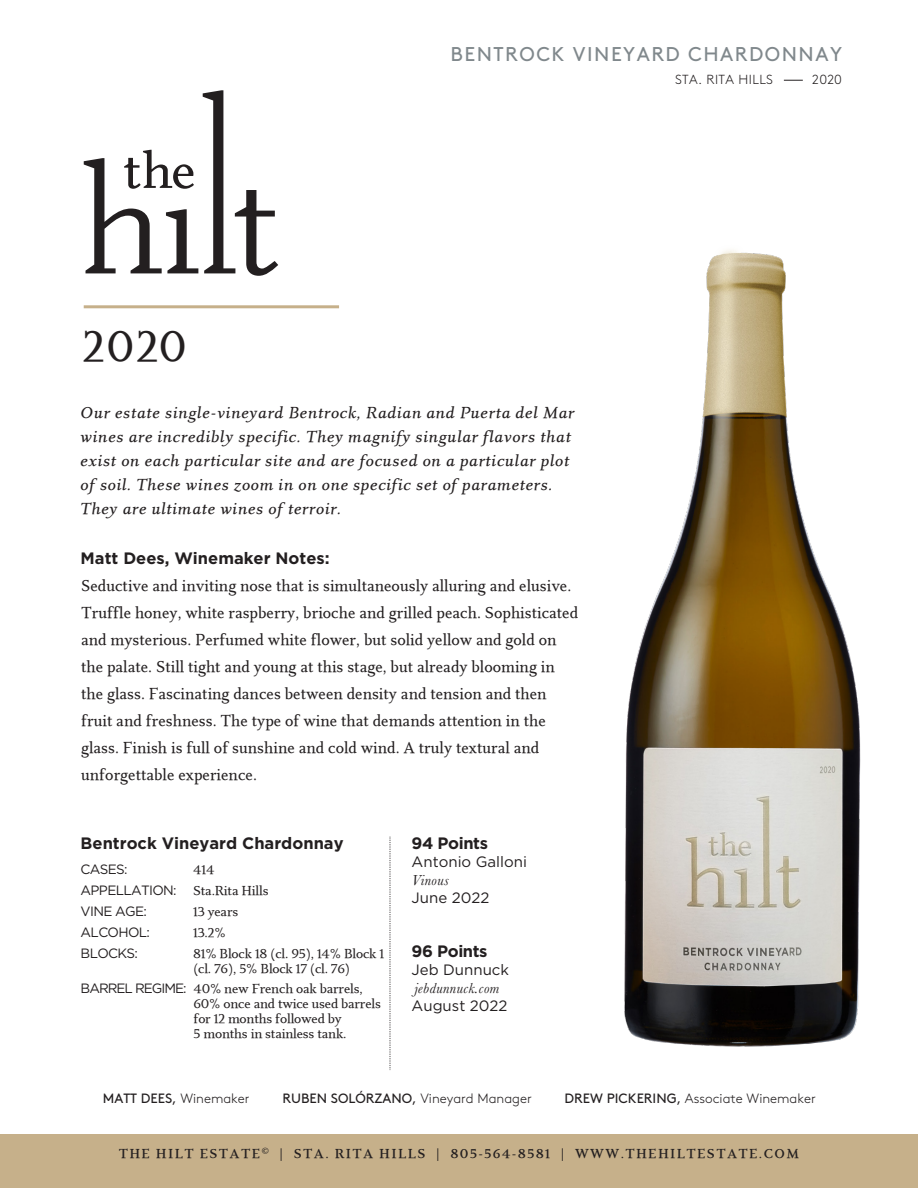
<style>
.page{position:relative;width:918px;height:1188px;background:#fff}
.page>*{position:absolute;margin:0;border:0;box-sizing:border-box;transform-origin:0 0}
.t1{font:45px "Eplica Medium TT";color:#231f20}
.t2{font:19.95px "Brown Std";letter-spacing:.075em;color:#80888c}
.t3{font:16.5px/27px "Eplica Medium TT";color:#231f20;scale:.96 1}
.t4{font:16.5px/24px "Eplica Medium Italic TT";letter-spacing:.025em;color:#231f20}
.t5{font:700 16.5px "Gotham";color:#231f20}
.t6{font:700 16.5px "Gotham";letter-spacing:-.025em;color:#231f20}
.t7{font:15px "Gotham";color:#231f20}
.t8{font:italic 15px "Baskerville";letter-spacing:.025em;color:#231f20}
.t9{font:13.5px/15px "Eplica Medium TT";letter-spacing:-.015em;color:#231f20}
.t10{font:13.5px "Eplica Bold TT";letter-spacing:.1em;color:#231f20}
.t11{font:13.5px "Brown Std";color:#231f20}
.t12{font:300 13.5px "Brown Std";color:#231f20}
.t13{font:13.5px "Gotham";letter-spacing:-.05em;color:#231f20}
.t14{font:13.5px "Gotham";letter-spacing:-.075em;color:#231f20}
.t15{font:300 13.2px "Brown Std";letter-spacing:.03em;color:#231f20}
.s1{font-family:"Gotham"}
.s2{font-weight:300}
.s3{font-weight:400}
</style>
<div class="page">
<div style="left:1px;top:1134px;width:917px;height:54px;background:#c6b08a"></div>
<svg style="left:784px;top:80px;width:19px;height:1px"></svg>
<hr style="left:84px;top:305px;width:255px;height:3px;background:#c6b08a">
<svg style="left:84px;top:90px;width:194px;height:186px"></svg>
<svg style="left:390px;top:837px;width:1px;height:233px"></svg>
<img style="left:624px;top:250px;width:237px;height:797px">
<h1 class="t1" style="left:82px;top:321px;width:106px">2020</h1>
<p class="t2" style="left:451px;top:43px;width:393px">BENTROCK VINEYARD CHARDONNAY</p>
<p class="t15" style="left:675px;top:72px;width:99px">STA. RITA HILLS</p>
<p class="t15" style="left:812px;top:72px;width:32px">2020</p>
<p class="t4" style="left:81px;top:401px;width:496px">Our estate single-vineyard Bentrock, Radian and Puerta del Mar wines are incredibly specific. They magnify singular flavors that exist on each particular site and are focused on a particular plot of soil. These wines zoom in on one specific set of parameters.<br>They are ultimate wines of terroir.</p>
<p class="t5" style="left:81px;top:549px;width:251px">Matt Dees, Winemaker Notes:</p>
<p class="t3" style="left:81px;top:573px;width:519px">Seductive and inviting nose that is simultaneously alluring and elusive.<br>Truffle honey, white raspberry, brioche and grilled peach. Sophisticated and mysterious. Perfumed white flower, but solid yellow and gold on the palate. Still tight and young at this stage, but already blooming in the glass. Fascinating dances between density and tension and then fruit and freshness. The type of wine that demands attention in the glass. Finish is full of sunshine and cold wind. A truly textural and unforgettable experience.</p>
<p class="t5" style="left:81px;top:833px;width:264px">Bentrock Vineyard Chardonnay</p>
<p class="t13" style="left:81px;top:862px;width:49px">CASES:</p>
<p class="t9" style="left:81px;top:860px;width:190px;line-height:21px;text-indent:113px">414<br><span class="s1">APPELLATION:</span> Sta.Rita Hills</p>
<p class="t13" style="left:81px;top:904px;width:68px">VINE AGE:</p>
<p class="t9" style="left:193px;top:905px;width:47px">13 years</p>
<p class="t13" style="left:81px;top:925px;width:71px">ALCOHOL:</p>
<p class="t9" style="left:193px;top:926px;width:34px">13.2%</p>
<p class="t13" style="left:81px;top:946px;width:59px">BLOCKS:</p>
<p class="t14" style="left:81px;top:981px;width:107px">BARREL REGIME:</p>
<p class="t9" style="left:193px;top:947px;width:193px">81% Block 18 (cl. 95), 14% Block 1 (cl. 76), 5% Block 17 (cl. 76)</p>
<p class="t9" style="left:193px;top:981px;width:189px">40% new French oak barrels,<br>60% once and twice used barrels for 12 months followed by<br>5 months in stainless tank.</p>
<p class="t6" style="left:412px;top:833px;width:78px">94 Points</p>
<p class="t7" style="left:412px;top:853px;width:117px">Antonio Galloni</p>
<p class="t8" style="left:412px;top:870px;width:39px">Vinous</p>
<p class="t7" style="left:412px;top:889px;width:79px">June 2022</p>
<p class="t6" style="left:412px;top:941px;width:77px">96 Points</p>
<p class="t7" style="left:412px;top:961px;width:99px">Jeb Dunnuck</p>
<p class="t8" style="left:415px;top:978px;width:86px">jebdunnuck.com</p>
<p class="t7" style="left:412px;top:997px;width:97px">August 2022</p>
<p class="t11" style="left:103px;top:1090px;width:148px">MATT DEES, <span class="s2">Winemaker</span></p>
<p class="t11" style="left:283px;top:1090px;width:251px">RUBEN SOLÓRZANO, <span class="s2">Vineyard Manager</span></p>
<p class="t12" style="left:565px;top:1091px;width:253px"><span class="s3">DREW PICKERING,</span> Associate Winemaker</p>
<p class="t10" style="left:119px;top:1146px;width:682px">TH± HILT ±STAT±<sup>©</sup> | STA. RITA HILLS | 805-564-8581 | WWW.TH±HILT±STAT±.COM</p>
</div>
